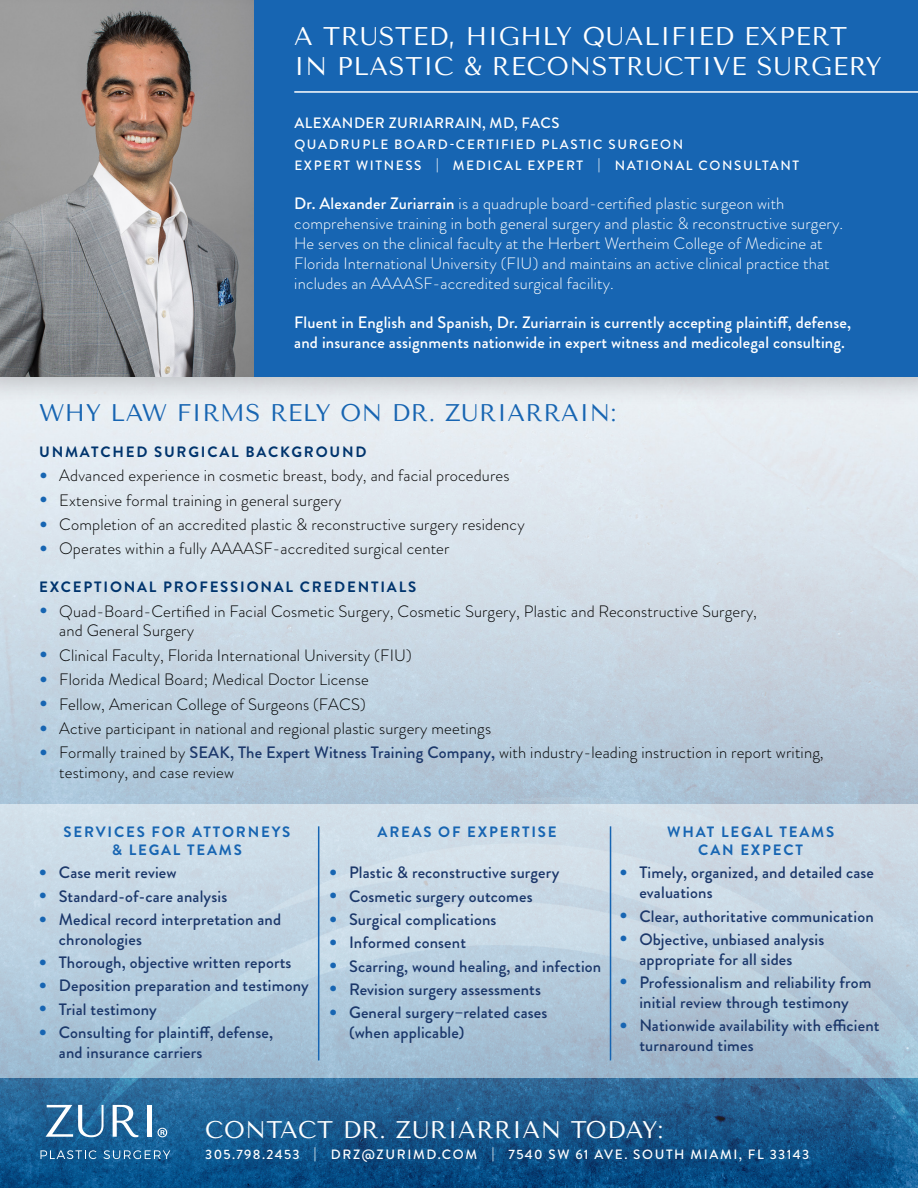
<style>
.page{position:relative;width:918px;height:1188px;background:#fff}
.page>*{position:absolute;margin:0;border:0;box-sizing:border-box;transform-origin:0 0}
.t1{font:25.5px "Tenor Sans";letter-spacing:.025em;color:#fff}
.t2{font:24px "Tenor Sans";letter-spacing:.025em;color:#1765b2}
.t3{font:24px "Tenor Sans";letter-spacing:.025em;color:#fff}
.t4{font:500 16.5px "Brandon Grotesque";letter-spacing:.01em;color:#1b376a}
.t5{font:300 16.5px/19.8px "Brandon Grotesque";letter-spacing:.01em;color:#000}
.t6{font:300 16.5px/19.8px "Brandon Grotesque";letter-spacing:.01em;color:#fff}
.t7{font:500 16.5px "Brandon Grotesque";letter-spacing:.01em;color:#fff}
.t8{font:700 15px "Brandon Grotesque";letter-spacing:.12em;color:#1765b2}
.t9{font:700 15px "Brandon Grotesque";letter-spacing:.12em;color:#00346d}
.t10{font:500 15px "Brandon Grotesque";letter-spacing:.03em;color:#fff}
.t11{font:500 13.5px "Brandon Grotesque";letter-spacing:.12em;color:#fff}
.s1{font-weight:500}
.s2{font-weight:500;font-size:24px;color:#1765b2}
.s3{font-weight:500;color:#1b376a}
.s4{font-size:24px;color:#1765b2}
</style>
<div class="page">
<img style="left:0;top:406px;width:918px;height:782px">
<div style="left:0;top:0;width:918px;height:406px;background:#231f20;opacity:.23"></div>
<div style="left:0;top:0;width:918px;height:376px;background:#1765b2"></div>
<svg style="left:46px;top:1105px;width:58px;height:32px"></svg>
<svg style="left:113px;top:1105px;width:25px;height:32px"></svg>
<hr style="left:147px;top:1105px;width:4px;height:32px;background:#fff">
<svg style="left:41px;top:1150px;width:55px;height:9px"></svg>
<svg style="left:103px;top:1150px;width:67px;height:9px"></svg>
<svg style="left:157px;top:1128px;width:10px;height:9px"></svg>
<img style="left:0;top:0;width:254px;height:376px">
<hr style="left:294px;top:91px;width:624px;height:2px;background:#fff">
<div style="left:0;top:782px;width:918px;height:319px;background:#231f20;opacity:.23"></div>
<div style="left:0;top:805px;width:918px;height:273px;background:linear-gradient(to bottom,#dae5ed,#a0bcd1)"></div>
<hr style="left:318px;top:826px;width:1px;height:234px;background:#1765b2">
<hr style="left:610px;top:826px;width:1px;height:234px;background:#1765b2">
<p class="t1" style="left:294px;top:21px;width:554px">A TRUSTED, HIGHLY QUALIFIED EXPERT</p>
<p class="t1" style="left:294px;top:52px;width:589px">IN PLASTIC &amp; RECONSTRUCTIVE SURGERY</p>
<p class="t10" style="left:294px;top:112px;width:267px">ALEXANDER ZURIARRAIN, MD, FACS</p>
<p class="t11" style="left:294px;top:135px;width:390px">QUADRUPLE BOARD-CERTIFIED PLASTIC SURGEON</p>
<p class="t11" style="left:294px;top:156px;width:506px">EXPERT WITNESS | MEDICAL EXPERT | NATIONAL CONSULTANT</p>
<p class="t6" style="left:294px;top:194px;width:492px"><span class="s1">Dr. Alexander Zuriarrain</span> is a quadruple board-certified plastic surgeon with</p>
<p class="t6" style="left:294px;top:214px;width:550px">comprehensive training in both general surgery and plastic &amp; reconstructive surgery.</p>
<p class="t6" style="left:294px;top:234px;width:530px">He serves on the clinical faculty at the Herbert Wertheim College of Medicine at</p>
<p class="t6" style="left:294px;top:253px;width:537px">Florida International University (FIU) and maintains an active clinical practice that includes an AAAASF-accredited surgical facility.</p>
<p class="t7" style="left:294px;top:311px;width:558px">Fluent in English and Spanish, Dr. Zuriarrain is currently accepting plaintiff, defense,</p>
<p class="t7" style="left:294px;top:331px;width:552px">and insurance assignments nationwide in expert witness and medicolegal consulting.</p>
<p class="t2" style="left:39px;top:399px;width:579px">WHY LAW FIRMS RELY ON DR. ZURIARRAIN:</p>
<p class="t9" style="left:39px;top:441px;width:329px">UNMATCHED SURGICAL BACKGROUND</p>
<p class="t5" style="left:39px;top:466px;width:472px"><span class="s2">•</span> Advanced experience in cosmetic breast, body, and facial procedures</p>
<p class="t5" style="left:39px;top:490px;width:304px"><span class="s2">•</span> Extensive formal training in general surgery</p>
<p class="t5" style="left:39px;top:515px;width:487px"><span class="s2">•</span> Completion of an accredited plastic &amp; reconstructive surgery residency</p>
<p class="t5" style="left:39px;top:539px;width:412px"><span class="s2">•</span> Operates within a fully AAAASF-accredited surgical center</p>
<p class="t9" style="left:39px;top:577px;width:379px">EXCEPTIONAL PROFESSIONAL CREDENTIALS</p>
<p class="t5" style="left:59px;top:601px;width:699px;text-indent:-20px"><span class="s2">•</span> Quad-Board-Certified in Facial Cosmetic Surgery, Cosmetic Surgery, Plastic and Reconstructive Surgery, and General Surgery</p>
<p class="t5" style="left:39px;top:645px;width:374px"><span class="s2">•</span> Clinical Faculty, Florida International University (FIU)</p>
<p class="t5" style="left:39px;top:670px;width:331px"><span class="s2">•</span> Florida Medical Board; Medical Doctor License</p>
<p class="t5" style="left:39px;top:694px;width:328px"><span class="s2">•</span> Fellow, American College of Surgeons (FACS)</p>
<p class="t5" style="left:39px;top:718px;width:454px"><span class="s2">•</span> Active participant in national and regional plastic surgery meetings</p>
<p class="t5" style="left:39px;top:743px;width:786px"><span class="s2">•</span> Formally trained by <span class="s3">SEAK, The Expert Witness Training Company,</span> with industry-leading instruction in report writing,</p>
<p class="t5" style="left:59px;top:763px;width:176px">testimony, and case review</p>
<p class="t8" style="left:64px;top:821px;width:228px">SERVICES FOR ATTORNEYS</p>
<p class="t8" style="left:112px;top:839px;width:131px">&amp; LEGAL TEAMS</p>
<p class="t4" style="left:39px;top:861px;width:140px"><span class="s4">•</span> Case merit review</p>
<p class="t4" style="left:39px;top:885px;width:190px"><span class="s4">•</span> Standard-of-care analysis</p>
<p class="t4" style="left:39px;top:908px;width:244px"><span class="s4">•</span> Medical record interpretation and</p>
<p class="t4" style="left:59px;top:928px;width:85px">chronologies</p>
<p class="t4" style="left:39px;top:951px;width:254px"><span class="s4">•</span> Thorough, objective written reports</p>
<p class="t4" style="left:39px;top:974px;width:272px"><span class="s4">•</span> Deposition preparation and testimony</p>
<p class="t4" style="left:39px;top:998px;width:120px"><span class="s4">•</span> Trial testimony</p>
<p class="t4" style="left:39px;top:1021px;width:236px"><span class="s4">•</span> Consulting for plaintiff, defense,</p>
<p class="t4" style="left:59px;top:1041px;width:145px">and insurance carriers</p>
<p class="t8" style="left:378px;top:821px;width:181px">AREAS OF EXPERTISE</p>
<p class="t8" style="left:667px;top:821px;width:168px">WHAT LEGAL TEAMS</p>
<p class="t8" style="left:698px;top:839px;width:106px">CAN EXPECT</p>
<p class="t4" style="left:329px;top:861px;width:232px"><span class="s4">•</span> Plastic &amp; reconstructive surgery</p>
<p class="t4" style="left:329px;top:885px;width:205px"><span class="s4">•</span> Cosmetic surgery outcomes</p>
<p class="t4" style="left:329px;top:908px;width:169px"><span class="s4">•</span> Surgical complications</p>
<p class="t4" style="left:329px;top:931px;width:139px"><span class="s4">•</span> Informed consent</p>
<p class="t4" style="left:329px;top:955px;width:274px"><span class="s4">•</span> Scarring, wound healing, and infection</p>
<p class="t4" style="left:329px;top:978px;width:214px"><span class="s4">•</span> Revision surgery assessments</p>
<p class="t4" style="left:329px;top:1001px;width:220px"><span class="s4">•</span> General surgery–related cases</p>
<p class="t4" style="left:349px;top:1021px;width:117px">(when applicable)</p>
<p class="t4" style="left:619px;top:861px;width:256px"><span class="s4">•</span> Timely, organized, and detailed case</p>
<p class="t4" style="left:639px;top:881px;width:75px">evaluations</p>
<p class="t4" style="left:619px;top:904px;width:256px"><span class="s4">•</span> Clear, authoritative communication</p>
<p class="t4" style="left:619px;top:928px;width:207px"><span class="s4">•</span> Objective, unbiased analysis</p>
<p class="t4" style="left:639px;top:948px;width:155px">appropriate for all sides</p>
<p class="t4" style="left:619px;top:971px;width:254px"><span class="s4">•</span> Professionalism and reliability from</p>
<p class="t4" style="left:639px;top:991px;width:211px">initial review through testimony</p>
<p class="t4" style="left:619px;top:1014px;width:262px"><span class="s4">•</span> Nationwide availability with efficient</p>
<p class="t4" style="left:639px;top:1034px;width:116px">turnaround times</p>
<p class="t3" style="left:205px;top:1116px;width:460px">CONTACT DR. ZURIARRIAN TODAY:</p>
<p class="t11" style="left:205px;top:1145px;width:606px">305.798.2453 | DRZ@ZURIMD.COM | 7540 SW 61 AVE. SOUTH MIAMI, FL 33143</p>
</div>
